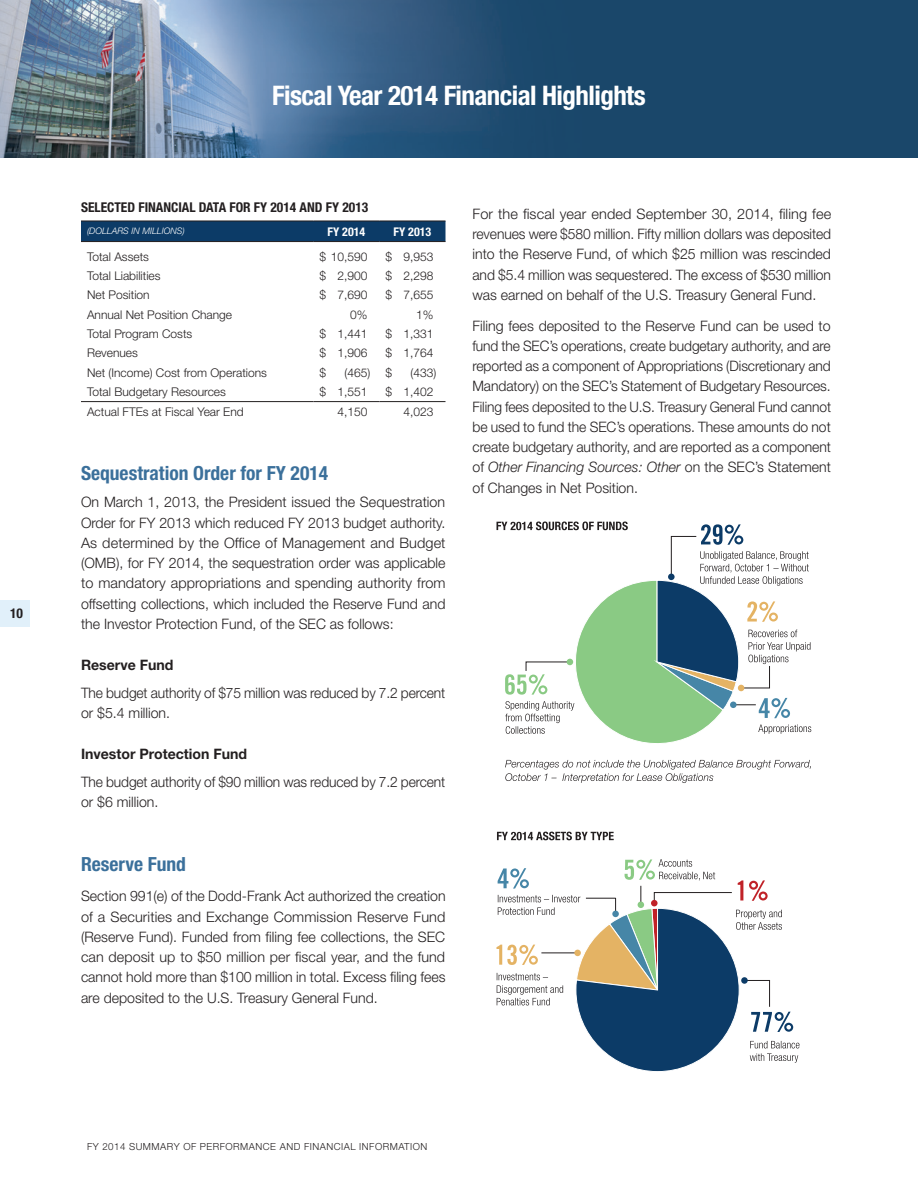
<style>
.page{position:relative;width:918px;height:1188px;background:#fff}
.page>*{position:absolute;margin:0;border:0;box-sizing:border-box;transform-origin:0 0}
.t1{font:700 condensed 27px "Helvetica Neue LT Std";letter-spacing:-.02em;color:#fff}
.t2{font:700 condensed 19.5px "Helvetica Neue LT Std";color:#3b709b}
.t3{font:300 14.4px/20.2px "Helvetica Neue LT Std";color:#231f20;text-align:justify}
.t4{font:300 14.4px/20.2px "Helvetica Neue LT Std";color:#231f20;scale:.96 1}
.t5{font:700 14.4px "Helvetica Neue LT Std";color:#231f20}
.PageNumber{font:700 condensed 13.5px "Helvetica Neue LT Std";color:#231f20}
.Table-Data_left{font:300 12px "Helvetica Neue LT Std";color:#231f20}
.Table_ColHead{font:700 condensed 12px "Helvetica Neue LT Std";color:#fff}
.t6{font:300 9.75px "Helvetica Neue LT Std";letter-spacing:.05em;color:#231f20}
.Table-Dollars_in_Tho{font:italic 300 9px "Helvetica Neue LT Std";color:#fff}
.s1{font-style:italic}
</style>
<div class="page">
<div style="left:0;top:601px;width:30px;height:26px;background:#e1f0fa"></div>
<img style="left:0;top:0;width:918px;height:158px">
<div style="left:81px;top:222px;width:365px;height:19px;background:#0c3b67"></div>
<hr style="left:81px;top:401px;width:233px;height:1px;background:#231f20">
<hr style="left:314px;top:401px;width:66px;height:1px;background:#231f20">
<hr style="left:380px;top:401px;width:66px;height:1px;background:#231f20">
<hr style="left:81px;top:221px;width:233px;height:1px;background:#231f20">
<hr style="left:314px;top:221px;width:66px;height:1px;background:#231f20">
<hr style="left:380px;top:221px;width:66px;height:1px;background:#231f20">
<hr style="left:81px;top:241px;width:233px;height:1px;background:#231f20">
<hr style="left:314px;top:241px;width:66px;height:1px;background:#231f20">
<hr style="left:380px;top:241px;width:66px;height:1px;background:#231f20">
<svg style="left:496px;top:522px;width:315px;height:221px"></svg>
<svg style="left:505px;top:760px;width:306px;height:23px"></svg>
<svg style="left:497px;top:832px;width:117px;height:8px"></svg>
<svg style="left:497px;top:859px;width:303px;height:213px"></svg>
<p class="PageNumber" style="left:10px;top:605px;width:14px">10</p>
<h1 class="t1" style="left:272px;top:79px;width:375px">Fiscal Year 2014 Financial Highlights</h1>
<p class="PageNumber" style="left:81px;top:199px;width:289px">SELECTED FINANCIAL DATA FOR FY 2014 AND FY 2013</p>
<p class="Table-Dollars_in_Tho" style="left:87px;top:226px;width:99px">(DOLLARS IN MILLIONS)</p>
<p class="Table_ColHead" style="left:328px;top:224px;width:39px">FY 2014</p>
<p class="Table_ColHead" style="left:394px;top:224px;width:39px">FY 2013</p>
<p class="Table-Data_left" style="left:87px;top:249px;width:64px">Total Assets</p>
<p class="Table-Data_left" style="left:320px;top:249px;width:49px">$ 10,590</p>
<p class="Table-Data_left" style="left:386px;top:249px;width:49px">$ 9,953</p>
<p class="Table-Data_left" style="left:87px;top:268px;width:75px">Total Liabilities</p>
<p class="Table-Data_left" style="left:320px;top:268px;width:49px">$ 2,900</p>
<p class="Table-Data_left" style="left:386px;top:268px;width:49px">$ 2,298</p>
<p class="Table-Data_left" style="left:87px;top:287px;width:64px">Net Position</p>
<p class="Table-Data_left" style="left:320px;top:287px;width:49px">$ 7,690</p>
<p class="Table-Data_left" style="left:386px;top:287px;width:49px">$ 7,655</p>
<p class="Table-Data_left" style="left:87px;top:308px;width:147px">Annual Net Position Change</p>
<p class="Table-Data_left" style="left:350px;top:308px;width:19px">0%</p>
<p class="Table-Data_left" style="left:416px;top:308px;width:19px">1%</p>
<p class="Table-Data_left" style="left:87px;top:327px;width:107px">Total Program Costs</p>
<p class="Table-Data_left" style="left:320px;top:327px;width:49px">$ 1,441</p>
<p class="Table-Data_left" style="left:386px;top:327px;width:49px">$ 1,331</p>
<p class="Table-Data_left" style="left:87px;top:346px;width:52px">Revenues</p>
<p class="Table-Data_left" style="left:320px;top:346px;width:49px">$ 1,906</p>
<p class="Table-Data_left" style="left:386px;top:346px;width:49px">$ 1,764</p>
<p class="Table-Data_left" style="left:87px;top:365px;width:182px">Net (Income) Cost from Operations</p>
<p class="Table-Data_left" style="left:320px;top:365px;width:8px">$</p>
<p class="Table-Data_left" style="left:345px;top:365px;width:27px">(465)</p>
<p class="Table-Data_left" style="left:386px;top:365px;width:8px">$</p>
<p class="Table-Data_left" style="left:411px;top:365px;width:27px">(433)</p>
<p class="Table-Data_left" style="left:87px;top:384px;width:140px">Total Budgetary Resources</p>
<p class="Table-Data_left" style="left:320px;top:384px;width:49px">$ 1,551</p>
<p class="Table-Data_left" style="left:386px;top:384px;width:49px">$ 1,402</p>
<p class="Table-Data_left" style="left:87px;top:405px;width:158px">Actual FTEs at Fiscal Year End</p>
<p class="Table-Data_left" style="left:337px;top:405px;width:32px">4,150</p>
<p class="Table-Data_left" style="left:403px;top:405px;width:32px">4,023</p>
<h2 class="t2" style="left:81px;top:461px;width:249px">Sequestration Order for FY 2014</h2>
<p class="t3" style="left:81px;top:492px;width:366px">On March 1, 2013, the President issued the Sequestration Order for FY 2013 which reduced FY 2013 budget authority.<br>As determined by the Office of Management and Budget (OMB), for FY 2014, the sequestration order was applicable to mandatory appropriations and spending authority from offsetting collections, which included the Reserve Fund and the Investor Protection Fund, of the SEC as follows:</p>
<h3 class="t5" style="left:81px;top:656px;width:94px">Reserve Fund</h3>
<p class="t4" style="left:81px;top:682px;width:381px">The budget authority of $75 million was reduced by 7.2 percent or $5.4 million.</p>
<h3 class="t5" style="left:81px;top:745px;width:168px">Investor Protection Fund</h3>
<p class="t4" style="left:81px;top:772px;width:381px">The budget authority of $90 million was reduced by 7.2 percent or $6 million.</p>
<h2 class="t2" style="left:81px;top:852px;width:107px">Reserve Fund</h2>
<p class="t3" style="left:81px;top:886px;width:366px">Section 991(e) of the Dodd-Frank Act authorized the creation of a Securities and Exchange Commission Reserve Fund (Reserve Fund). Funded from filing fee collections, the SEC can deposit up to $50 million per fiscal year, and the fund cannot hold more than $100 million in total. Excess filing fees are deposited to the U.S. Treasury General Fund.</p>
<p class="t3" style="left:472px;top:203px;width:360px">For the fiscal year ended September 30, 2014, filing fee revenues were $580 million. Fifty million dollars was deposited into the Reserve Fund, of which $25 million was rescinded and $5.4 million was sequestered. The excess of $530 million was earned on behalf of the U.S. Treasury General Fund.</p>
<p class="t3" style="left:472px;top:315px;width:360px">Filing fees deposited to the Reserve Fund can be used to fund the SEC’s operations, create budgetary authority, and are reported as a component of Appropriations (Discretionary and Mandatory) on the SEC’s Statement of Budgetary Resources.<br>Filing fees deposited to the U.S. Treasury General Fund cannot be used to fund the SEC’s operations. These amounts do not create budgetary authority, and are reported as a component of <span class="s1">Other Financing Sources: Other</span> on the SEC’s Statement of Changes in Net Position.</p>
<p class="t6" style="left:87px;top:1140px;width:342px">FY 2014 SUMMARY OF PERFORMANCE AND FINANCIAL INFORMATION</p>
</div>
